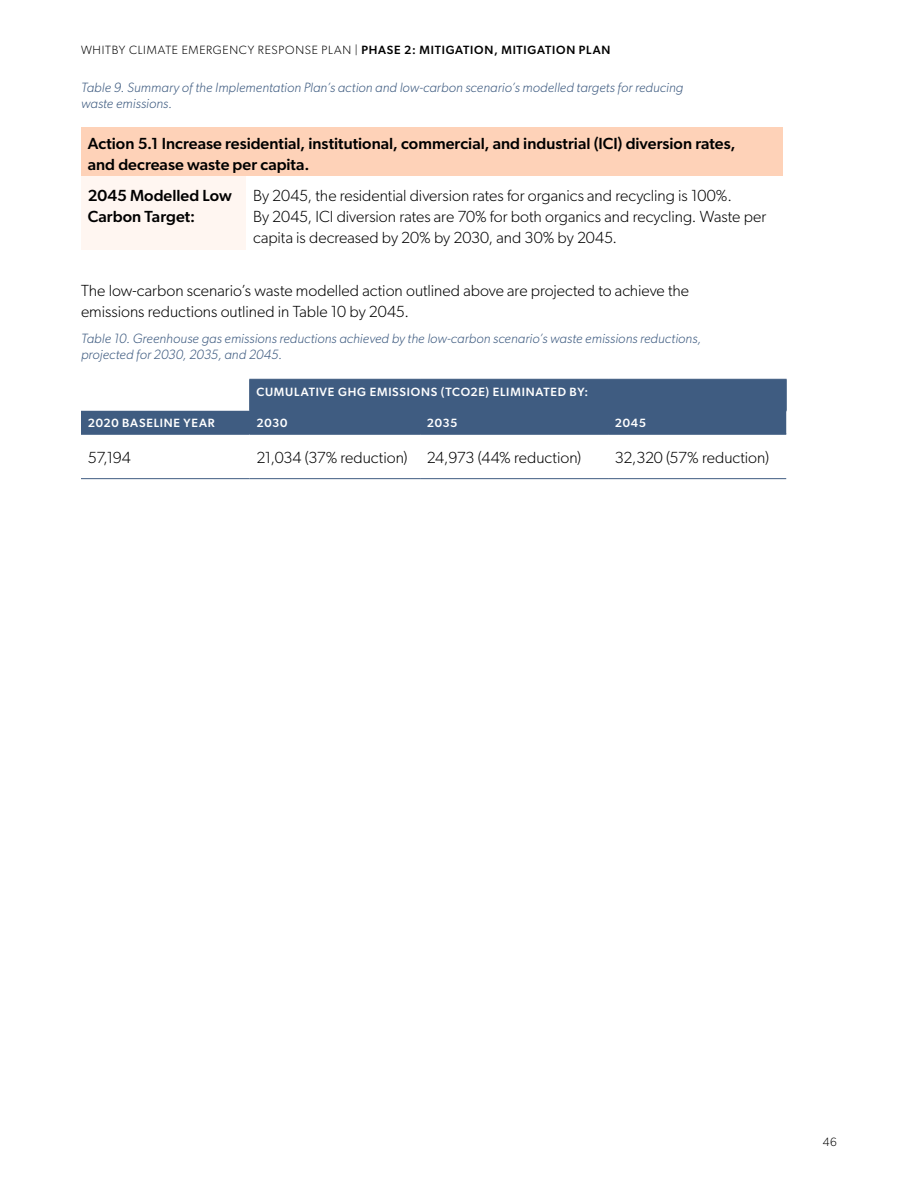
<style>
.page{position:relative;width:918px;height:1188px;background:#fff}
.page>*{position:absolute;margin:0;border:0;box-sizing:border-box;transform-origin:0 0}
.Body{font:300 16.2px/21px "Gibson";color:#000}
.Body-2{font:500 16.2px/21px "Gibson";letter-spacing:.005em;color:#000}
.t1{font:italic 300 13.5px/16.2px "Gibson";letter-spacing:.005em;color:#3f5c81}
.Table_-_Heading__L{font:500 12px "Gibson";letter-spacing:.06em;color:#fff}
.t2{font:300 12px "Gibson";letter-spacing:.06em;color:#000}
.s1{font-weight:500}
</style>
<div class="page">
<div style="left:81px;top:128px;width:702px;height:48px;background:#fed2b8"></div>
<div style="left:81px;top:176px;width:165px;height:74px;background:#fff6f1"></div>
<svg style="left:81px;top:380px;width:705px;height:53px;background:#597292"></svg>
<hr style="left:81px;top:433px;width:169px;height:2px;background:#3f5c81">
<hr style="left:81px;top:478px;width:169px;height:1px;background:#3f5c81">
<hr style="left:250px;top:433px;width:170px;height:2px;background:#3f5c81">
<hr style="left:250px;top:478px;width:170px;height:1px;background:#3f5c81">
<hr style="left:420px;top:433px;width:188px;height:2px;background:#3f5c81">
<hr style="left:420px;top:478px;width:188px;height:1px;background:#3f5c81">
<hr style="left:608px;top:433px;width:178px;height:2px;background:#3f5c81">
<hr style="left:608px;top:478px;width:178px;height:1px;background:#3f5c81">
<hr style="left:249px;top:379px;width:171px;height:1px;background:#3f5c81">
<hr style="left:420px;top:379px;width:188px;height:1px;background:#3f5c81">
<hr style="left:608px;top:379px;width:179px;height:1px;background:#3f5c81">
<hr style="left:249px;top:410px;width:171px;height:1px;background:#3f5c81">
<hr style="left:420px;top:410px;width:188px;height:1px;background:#3f5c81">
<hr style="left:608px;top:410px;width:179px;height:1px;background:#3f5c81">
<hr style="left:249px;top:380px;width:1px;height:30px;background:#3f5c81">
<hr style="left:786px;top:380px;width:1px;height:30px;background:#3f5c81">
<p class="t2" style="left:81px;top:43px;width:531px">WHITBY CLIMATE EMERGENCY RESPONSE PLAN | <span class="s1">PHASE 2: MITIGATION, MITIGATION PLAN</span></p>
<p class="t1" style="left:81px;top:79px;width:604px">Table 9. Summary of the Implementation Plan’s action and low-carbon scenario’s modelled targets for reducing waste emissions.</p>
<p class="Body-2" style="left:88px;top:132px;width:649px">Action 5.1 Increase residential, institutional, commercial, and industrial (ICI) diversion rates, and decrease waste per capita.</p>
<p class="Body-2" style="left:88px;top:185px;width:146px">2045 Modelled Low<br>Carbon Target:</p>
<p class="Body" style="left:253px;top:185px;width:515px">By 2045, the residential diversion rates for organics and recycling is 100%.<br>By 2045, ICI diversion rates are 70% for both organics and recycling. Waste per capita is decreased by 20% by 2030, and 30% by 2045.</p>
<p class="Body" style="left:81px;top:279px;width:610px">The low-carbon scenario’s waste modelled action outlined above are projected to achieve the emissions reductions outlined in Table 10 by 2045.</p>
<p class="t1" style="left:81px;top:330px;width:622px">Table 10. Greenhouse gas emissions reductions achieved by the low-carbon scenario’s waste emissions reductions, projected for 2030, 2035, and 2045.</p>
<p class="Table_-_Heading__L" style="left:256px;top:384px;width:333px">CUMULATIVE GHG EMISSIONS (TCO2E) ELIMINATED BY:</p>
<p class="Table_-_Heading__L" style="left:88px;top:416px;width:128px">2020 BASELINE YEAR</p>
<p class="Table_-_Heading__L" style="left:256px;top:416px;width:32px">2030</p>
<p class="Table_-_Heading__L" style="left:427px;top:416px;width:32px">2035</p>
<p class="Table_-_Heading__L" style="left:615px;top:416px;width:33px">2045</p>
<p class="Body" style="left:88px;top:447px;width:45px">57,194</p>
<p class="Body" style="left:256px;top:447px;width:153px">21,034 (37% reduction)</p>
<p class="Body" style="left:427px;top:447px;width:156px">24,973 (44% reduction)</p>
<p class="Body" style="left:615px;top:447px;width:156px">32,320 (57% reduction)</p>
<p class="t2" style="left:823px;top:1135px;width:16px">46</p>
</div>
